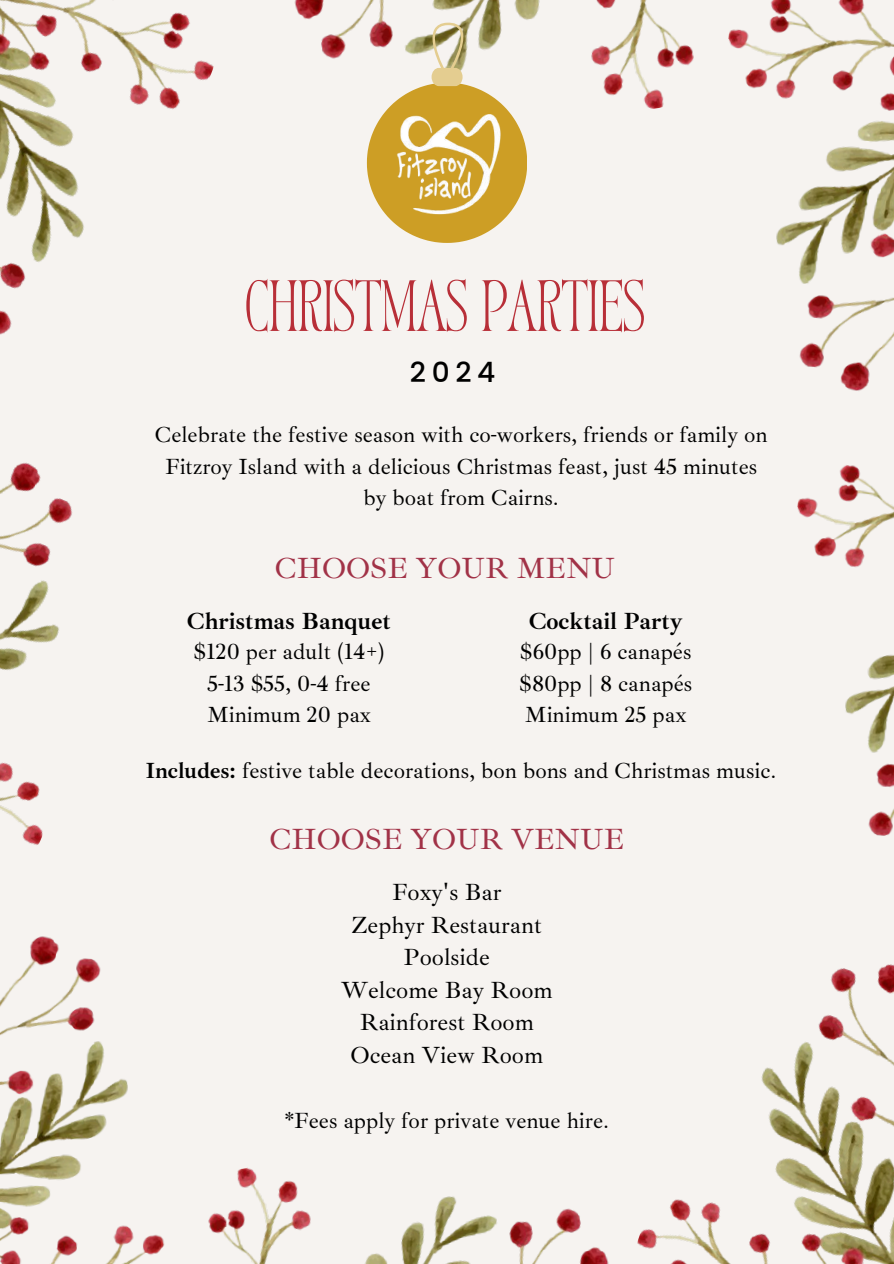
<style>
.page{position:relative;width:894px;height:1264px;background:#fff}
.page>*{position:absolute;margin:0;border:0;box-sizing:border-box;transform-origin:0 0}
.t1{font:67.5px "TAN Variety";letter-spacing:-.05em;color:#b82f38}
.t2{font:30px "Ibarra Real Nova";color:#a13247}
.t3{font:500 28.05px "Poppins";color:#000}
.t4{font:24px "Ibarra Real Nova";color:#000}
.t5{font:700 24px "Ibarra Real Nova";color:#000}
.t6{font:22.5px/31.5px "Ibarra Real Nova";color:#000;text-align:center}
.s1{font-weight:700}
</style>
<div class="page">
<div style="left:0;top:0;width:893px;height:1263px;background:#f6f3f0"></div>
<img style="left:728px;top:0;width:165px;height:391px">
<img style="left:797px;top:465px;width:96px;height:371px">
<img style="left:0;top:463px;width:73px;height:377px">
<img style="left:0;top:840px;width:165px;height:423px">
<img style="left:294px;top:0;width:400px;height:165px">
<img style="left:208px;top:1167px;width:401px;height:96px">
<img style="left:0;top:0;width:214px;height:463px">
<img style="left:637px;top:964px;width:256px;height:299px">
<svg style="left:367px;top:22px;width:159px;height:169px"></svg>
<img style="left:372px;top:93px;width:155px;height:150px">
<p class="t1" style="left:243px;top:279px;width:405px">CHRISTMAS PARTIES</p>
<p class="t3" style="left:410px;top:356px;width:87px">2024</p>
<p class="t6" style="left:155px;top:419px;width:614px">Celebrate the festive season with co-workers, friends or family on<br>Fitzroy Island with a delicious Christmas feast, just 45 minutes by boat from Cairns.</p>
<h3 class="t2" style="left:274px;top:550px;width:342px">CHOOSE YOUR MENU</h3>
<h4 class="t5" style="left:528px;top:606px;width:155px">Cocktail Party</h4>
<h4 class="t6" style="left:520px;top:636px;width:173px">$60pp | 6 canapés</h4>
<p class="t6" style="left:519px;top:667px;width:175px">$80pp | 8 canapés</p>
<p class="t6" style="left:525px;top:699px;width:163px">Minimum 25 pax</p>
<p class="t5" style="left:187px;top:606px;width:205px">Christmas Banquet</p>
<p class="t6" style="left:193px;top:636px;width:192px">$120 per adult (14+)</p>
<p class="t6" style="left:207px;top:667px;width:165px">5-13 $55, 0-4 free</p>
<p class="t6" style="left:207px;top:699px;width:165px">Minimum 20 pax</p>
<p class="t6" style="left:146px;top:755px;width:632px"><span class="s1">Includes:</span> festive table decorations, bon bons and Christmas music.</p>
<h3 class="t2" style="left:269px;top:821px;width:356px">CHOOSE YOUR VENUE</h3>
<p class="t4" style="left:392px;top:877px;width:111px">Foxy's Bar</p>
<p class="t4" style="left:351px;top:909px;width:192px">Zephyr Restaurant</p>
<p class="t4" style="left:403px;top:942px;width:88px">Poolside</p>
<p class="t4" style="left:341px;top:975px;width:213px">Welcome Bay Room</p>
<p class="t4" style="left:359px;top:1007px;width:176px">Rainforest Room</p>
<p class="t4" style="left:350px;top:1040px;width:194px">Ocean View Room</p>
<p class="t6" style="left:285px;top:1105px;width:326px">*Fees apply for private venue hire.</p>
</div>
